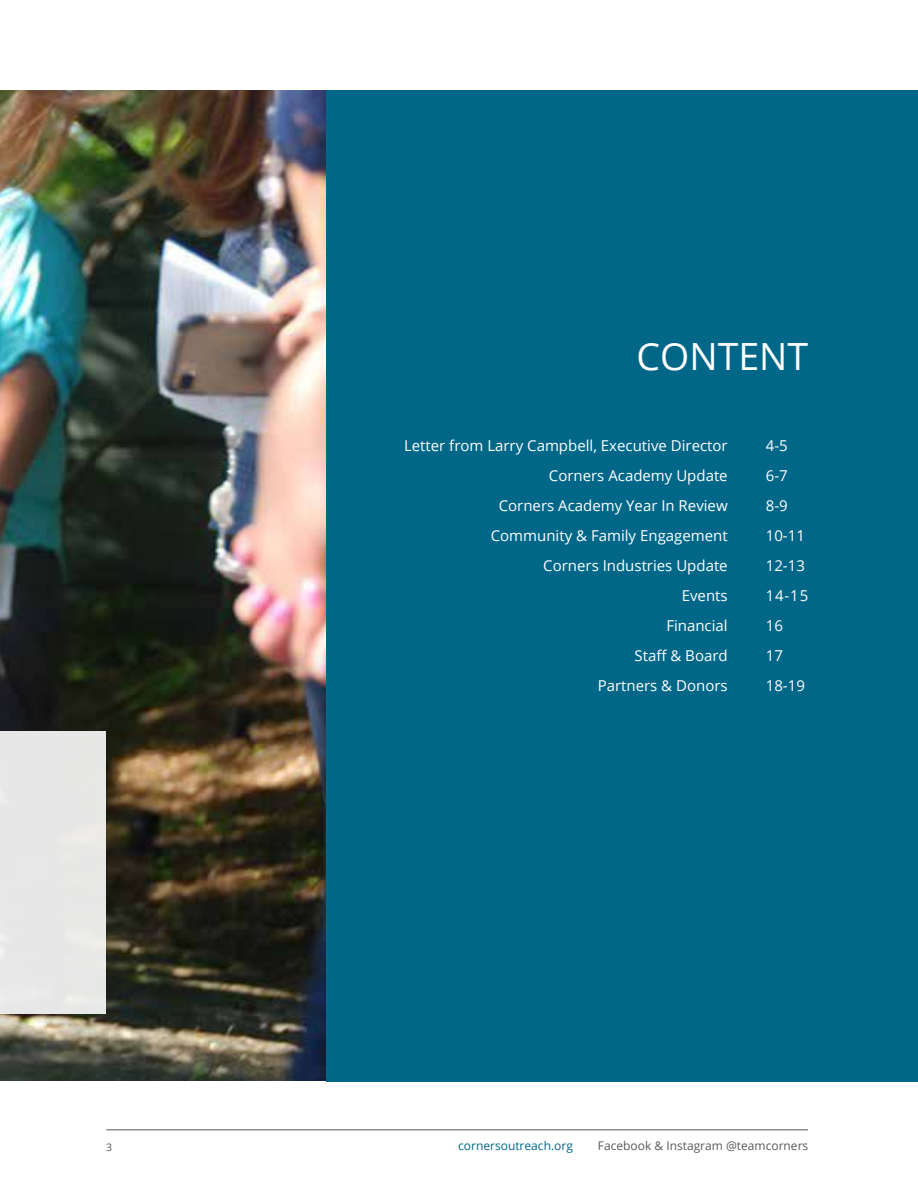
<style>
.page{position:relative;width:918px;height:1188px;background:#fff}
.page>*{position:absolute;margin:0;border:0;box-sizing:border-box;transform-origin:0 0}
.t1{font:37.5px "Open Sans";color:#fff}
.t2{font:15px/30px "Open Sans";color:#fff;text-align:right}
.t3{font:12px "Open Sans";color:#58595b}
.t4{font:12px "Open Sans";color:#006789}
.t5{font:10.5px "Open Sans";color:#58595b}
</style>
<div class="page">
<img style="left:0;top:90px;width:327px;height:990px">
<div style="left:0;top:731px;width:106px;height:283px;background:#e7e7e7"></div>
<div style="left:327px;top:90px;width:591px;height:992px;background:#006789"></div>
<hr style="left:106px;top:1129px;width:702px;height:1px;background:#58595b">
<h1 class="t1" style="left:637px;top:330px;width:173px">CONTENT</h1>
<p class="t2" style="left:404px;top:430px;width:325px">Letter from Larry Campbell, Executive Director<br>Corners Academy Update<br>Corners Academy Year In Review<br>Community &amp; Family Engagement<br>Corners Industries Update<br>Events<br>Financial<br>Staff &amp; Board<br>Partners &amp; Donors</p>
<p class="t2" style="left:766px;top:430px;width:44px;text-align:left">4-5<br>6-7<br>8-9<br>10-11<br>12-13<br>14-15<br>16<br>17<br>18-19</p>
<p class="t5" style="left:106px;top:1140px;width:8px">3</p>
<p class="t4" style="left:458px;top:1138px;width:116px">cornersoutreach.org</p>
<p class="t3" style="left:598px;top:1138px;width:212px">Facebook &amp; Instagram @teamcorners</p>
</div>
